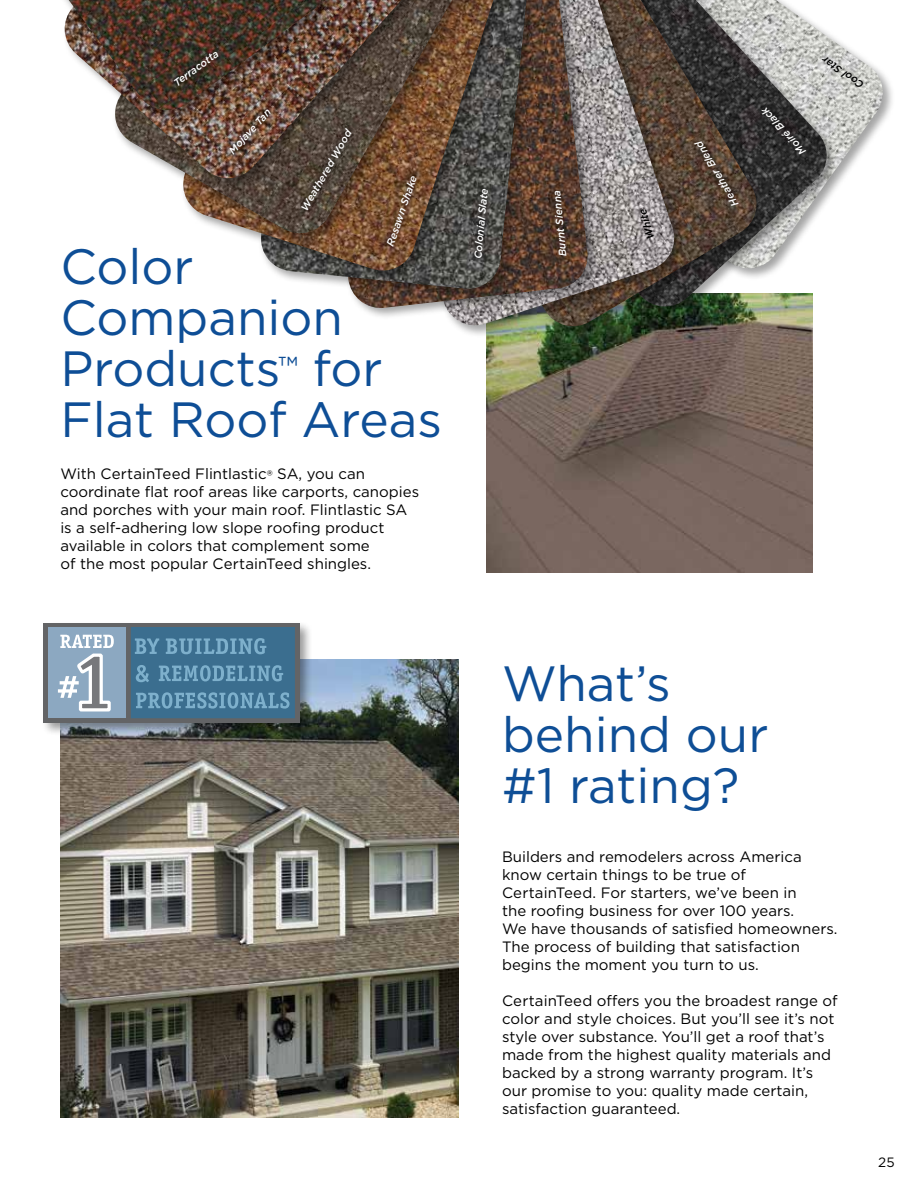
<style>
.page{position:relative;width:918px;height:1188px;background:#fff}
.page>*{position:absolute;margin:0;border:0;box-sizing:border-box;transform-origin:0 0}
.t1{font:49.5px/51px "Gotham";color:#0e4e96}
.t2{font:15px/18px "Gotham";color:#000}
.t3{font:13.5px "Gotham";color:#000}
.t4{font:italic 500 10.35px "Gotham";color:#fff}
.t5{font:italic 500 10.35px "Gotham";color:#000}
</style>
<div class="page">
<img style="left:60px;top:660px;width:399px;height:457px">
<img style="left:487px;top:319px;width:326px;height:253px">
<div style="left:488px;top:0;width:407px;height:281px;background:#000;opacity:.36"></div>
<img style="left:839px;top:0;width:45px;height:269px">
<div style="left:440px;top:0;width:399px;height:319px;background:#000;opacity:.36"></div>
<img style="left:769px;top:0;width:58px;height:307px">
<div style="left:393px;top:0;width:376px;height:338px;background:#000;opacity:.36"></div>
<img style="left:687px;top:0;width:71px;height:327px">
<div style="left:350px;top:0;width:337px;height:338px;background:#000;opacity:.36"></div>
<img style="left:352px;top:0;width:323px;height:326px">
<div style="left:313px;top:0;width:287px;height:320px;background:#000;opacity:.36"></div>
<img style="left:317px;top:0;width:271px;height:309px">
<div style="left:258px;top:0;width:284px;height:301px;background:#000;opacity:.36"></div>
<img style="left:260px;top:0;width:267px;height:289px">
<div style="left:180px;top:0;width:336px;height:283px;background:#000;opacity:.36"></div>
<img style="left:182px;top:0;width:311px;height:272px">
<div style="left:113px;top:0;width:373px;height:246px;background:#000;opacity:.36"></div>
<img style="left:114px;top:191px;width:338px;height:43px">
<div style="left:62px;top:0;width:395px;height:191px;background:#000;opacity:.36"></div>
<img style="left:64px;top:123px;width:338px;height:56px">
<div style="left:27px;top:0;width:407px;height:123px;background:#000;opacity:.36"></div>
<img style="left:69px;top:0;width:257px;height:111px">
<svg style="left:754px;top:100px;width:59px;height:61px;background:#3c3b3b"></svg>
<svg style="left:688px;top:134px;width:57px;height:78px;background:#514134"></svg>
<svg style="left:547px;top:184px;width:26px;height:79px;background:#4f372a"></svg>
<svg style="left:467px;top:181px;width:28px;height:85px;background:#4c4b49"></svg>
<svg style="left:380px;top:169px;width:44px;height:84px;background:#704d32"></svg>
<svg style="left:294px;top:122px;width:65px;height:96px;background:#544539"></svg>
<svg style="left:167px;top:45px;width:58px;height:47px;background:#423327"></svg>
<img style="left:222px;top:102px;width:55px;height:59px">
<div style="left:41px;top:620px;width:272px;height:116px;background:#000;opacity:.4"></div>
<div style="left:44px;top:623px;width:256px;height:99px;background:#636466"></div>
<div style="left:49px;top:627px;width:77px;height:91px;background:#8ca8c1"></div>
<div style="left:131px;top:627px;width:164px;height:91px;background:#3b6e8f"></div>
<svg style="left:135px;top:638px;width:24px;height:16px"></svg>
<svg style="left:166px;top:638px;width:100px;height:16px"></svg>
<svg style="left:159px;top:665px;width:124px;height:16px"></svg>
<svg style="left:136px;top:692px;width:154px;height:17px"></svg>
<svg style="left:136px;top:665px;width:13px;height:17px"></svg>
<svg style="left:58px;top:635px;width:56px;height:77px"></svg>
<p class="t4" style="left:171px;top:78px;width:54px;rotate:-36deg">Terracotta</p>
<p class="t4" style="left:226px;top:148px;width:59px;rotate:-48deg">Mojave Tan</p>
<p class="t4" style="left:298px;top:207px;width:93px;rotate:-60deg">Weathered Wood</p>
<p class="t4" style="left:383px;top:244px;width:76px;rotate:-71deg">Resawn Shake</p>
<h1 class="t1" style="left:60px;top:240px;width:383px">Color<br>Companion<br>Products<sup>™</sup> for<br>Flat Roof Areas</h1>
<p class="t2" style="left:60px;top:465px;width:360px">With CertainTeed Flintlastic® SA, you can coordinate flat roof areas like carports, canopies and porches with your main roof. Flintlastic SA is a self-adhering low slope roofing product available in colors that complement some<br>of the most popular CertainTeed shingles.</p>
<p class="t4" style="left:471px;top:259px;width:73px;rotate:-85deg">Colonial Slate</p>
<p class="t4" style="left:556px;top:257px;width:68px;rotate:-96deg">Burnt Sienna</p>
<p class="t5" style="left:645px;top:241px;width:32px;rotate:-107deg">White</p>
<p class="t4" style="left:730px;top:209px;width:76px;rotate:-121deg">Heather Blend</p>
<p class="t4" style="left:799px;top:158px;width:62px;rotate:-133deg">Moiré Black</p>
<p class="t5" style="left:859px;top:92px;width:50px;rotate:-145deg">Cool Star</p>
<h1 class="t1" style="left:502px;top:657px;width:268px">What’s behind our #1 rating?</h1>
<p class="t2" style="left:502px;top:847px;width:337px">Builders and remodelers across America know certain things to be true of CertainTeed. For starters, we’ve been in<br>the roofing business for over 100 years.<br>We have thousands of satisfied homeowners.<br>The process of building that satisfaction begins the moment you turn to us.</p>
<p class="t2" style="left:502px;top:991px;width:337px">CertainTeed offers you the broadest range of color and style choices. But you’ll see it’s not style over substance. You’ll get a roof that’s made from the highest quality materials and backed by a strong warranty program. It’s our promise to you: quality made certain, satisfaction guaranteed.</p>
<p class="t3" style="left:878px;top:1153px;width:18px">25</p>
</div>
